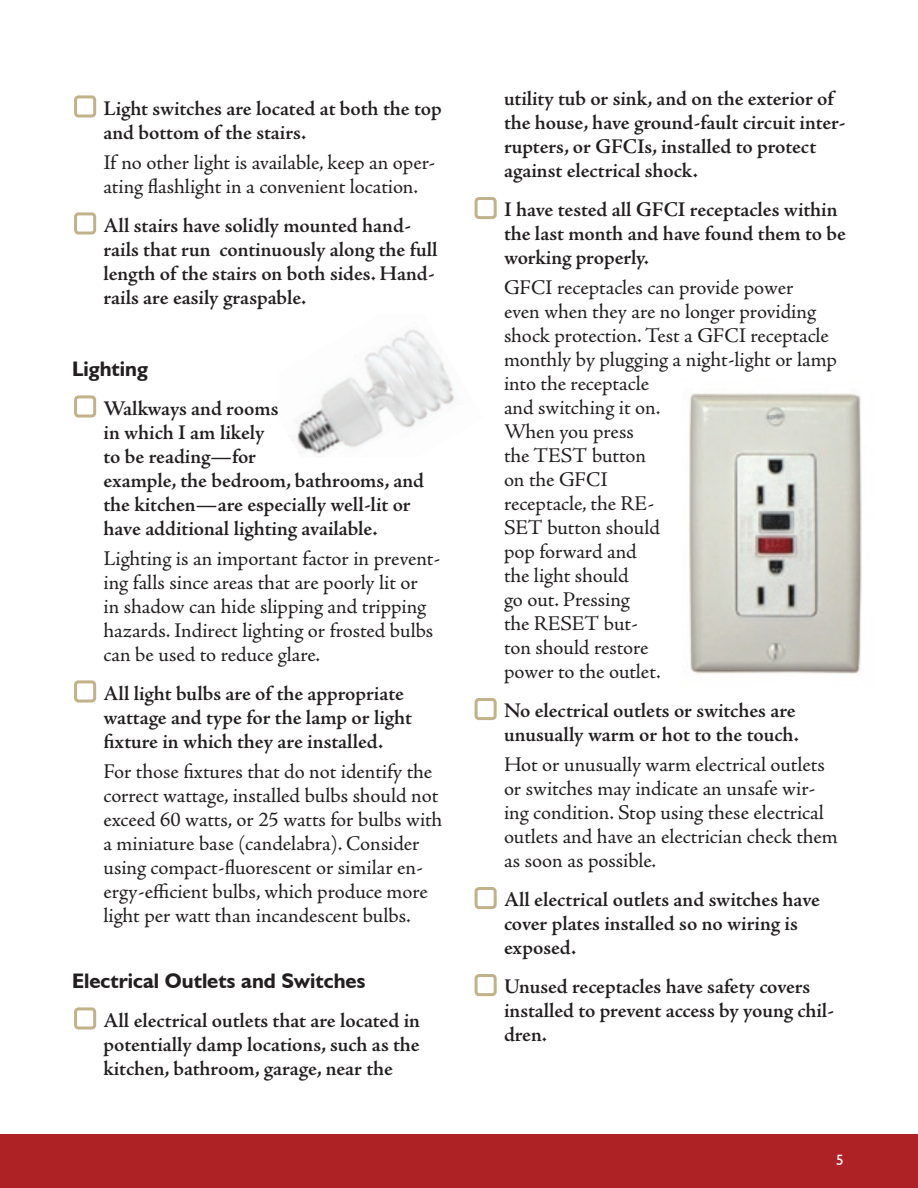
<style>
.page{position:relative;width:918px;height:1188px;background:#fff}
.page>*{position:absolute;margin:0;border:0;box-sizing:border-box;transform-origin:0 0}
.t1{font:21px/24px "Adobe Jenson Pro";letter-spacing:-.005em;color:#231f20}
.t2{font:600 21px/24px "Adobe Jenson Pro";letter-spacing:-.005em;color:#231f20}
.t3{font:700 21px "Humanist 521 BT";color:#231f20}
.t4{font:15px "Humanist 521 BT";color:#fff}
</style>
<div class="page">
<div style="left:0;top:1134px;width:918px;height:54px;background:#ae2226"></div>
<div style="left:74px;top:95px;width:22px;height:23px;border:3px solid #c1b28a;border-radius:3px"></div>
<div style="left:74px;top:212px;width:22px;height:23px;border:3px solid #c1b28a;border-radius:3px"></div>
<div style="left:74px;top:395px;width:22px;height:23px;border:3px solid #c1b28a;border-radius:3px"></div>
<div style="left:74px;top:680px;width:22px;height:23px;border:3px solid #c1b28a;border-radius:3px"></div>
<div style="left:74px;top:1007px;width:22px;height:23px;border:3px solid #c1b28a;border-radius:3px"></div>
<div style="left:475px;top:197px;width:22px;height:22px;border:3px solid #c1b28a;border-radius:3px"></div>
<div style="left:475px;top:698px;width:22px;height:22px;border:3px solid #c1b28a;border-radius:3px"></div>
<div style="left:475px;top:887px;width:22px;height:22px;border:3px solid #c1b28a;border-radius:3px"></div>
<div style="left:475px;top:974px;width:22px;height:22px;border:3px solid #c1b28a;border-radius:3px"></div>
<img style="left:689px;top:393px;width:173px;height:281px">
<img style="left:291px;top:329px;width:164px;height:128px">
<p class="t2" style="left:104px;top:96px;width:340px">Light switches are located at both the top and bottom of the stairs.</p>
<p class="t1" style="left:104px;top:150px;width:333px">If no other light is available, keep an oper&shy;ating flashlight in a convenient location.</p>
<p class="t2" style="left:104px;top:213px;width:336px">All stairs have solidly mounted hand&shy;rails that run continuously along the full length of the stairs on both sides. Hand&shy;rails are easily graspable.</p>
<p class="t3" style="left:72px;top:355px;width:78px">Lighting</p>
<p class="t2" style="left:104px;top:396px;width:322px">Walkways and rooms<br>in which I am likely<br>to be reading—for<br>example, the bedroom, bathrooms, and the kitchen—are especially well-lit or have additional lighting available.</p>
<p class="t1" style="left:104px;top:546px;width:338px">Lighting is an important factor in prevent&shy;ing falls since areas that are poorly lit or<br>in shadow can hide slipping and tripping hazards. Indirect lighting or frosted bulbs can be used to reduce glare.</p>
<p class="t2" style="left:104px;top:681px;width:310px">All light bulbs are of the appropriate wattage and type for the lamp or light fixture in which they are installed.</p>
<p class="t1" style="left:104px;top:759px;width:340px">For those fixtures that do not identify the correct wattage, installed bulbs should not exceed 60 watts, or 25 watts for bulbs with a miniature base (candelabra). Consider using compact-fluorescent or similar en&shy;ergy-efficient bulbs, which produce more light per watt than incandescent bulbs.</p>
<p class="t3" style="left:72px;top:967px;width:295px">Electrical Outlets and Switches</p>
<p class="t2" style="left:104px;top:1008px;width:318px;text-align:justify">All electrical outlets that are located in potentially damp locations, such as the kitchen, bathroom, garage, near the</p>
<p class="t2" style="left:504px;top:87px;width:343px">utility tub or sink, and on the exterior of the house, have ground-fault circuit inter&shy;rupters, or GFCIs, installed to protect against electrical shock.</p>
<p class="t2" style="left:504px;top:198px;width:344px">I have tested all GFCI receptacles within the last month and have found them to be working properly.</p>
<p class="t1" style="left:504px;top:276px;width:335px">GFCI receptacles can provide power<br>even when they are no longer providing shock protection. Test a GFCI receptacle monthly by plugging a night-light or lamp into the receptacle<br>and switching it on.<br>When you press<br>the TEST button<br>on the GFCI<br>receptacle, the RE-<br>SET button should<br>pop forward and<br>the light should<br>go out. Pressing<br>the RESET but-<br>ton should restore<br>power to the outlet.</p>
<p class="t2" style="left:504px;top:699px;width:296px">No electrical outlets or switches are unusually warm or hot to the touch.</p>
<p class="t1" style="left:504px;top:753px;width:335px">Hot or unusually warm electrical outlets or switches may indicate an unsafe wir&shy;ing condition. Stop using these electrical outlets and have an electrician check them as soon as possible.</p>
<p class="t2" style="left:504px;top:888px;width:317px">All electrical outlets and switches have cover plates installed so no wiring is exposed.</p>
<p class="t2" style="left:504px;top:975px;width:332px">Unused receptacles have safety covers installed to prevent access by young chil&shy;dren.</p>
<p class="t4" style="left:836px;top:1151px;width:9px">5</p>
</div>
